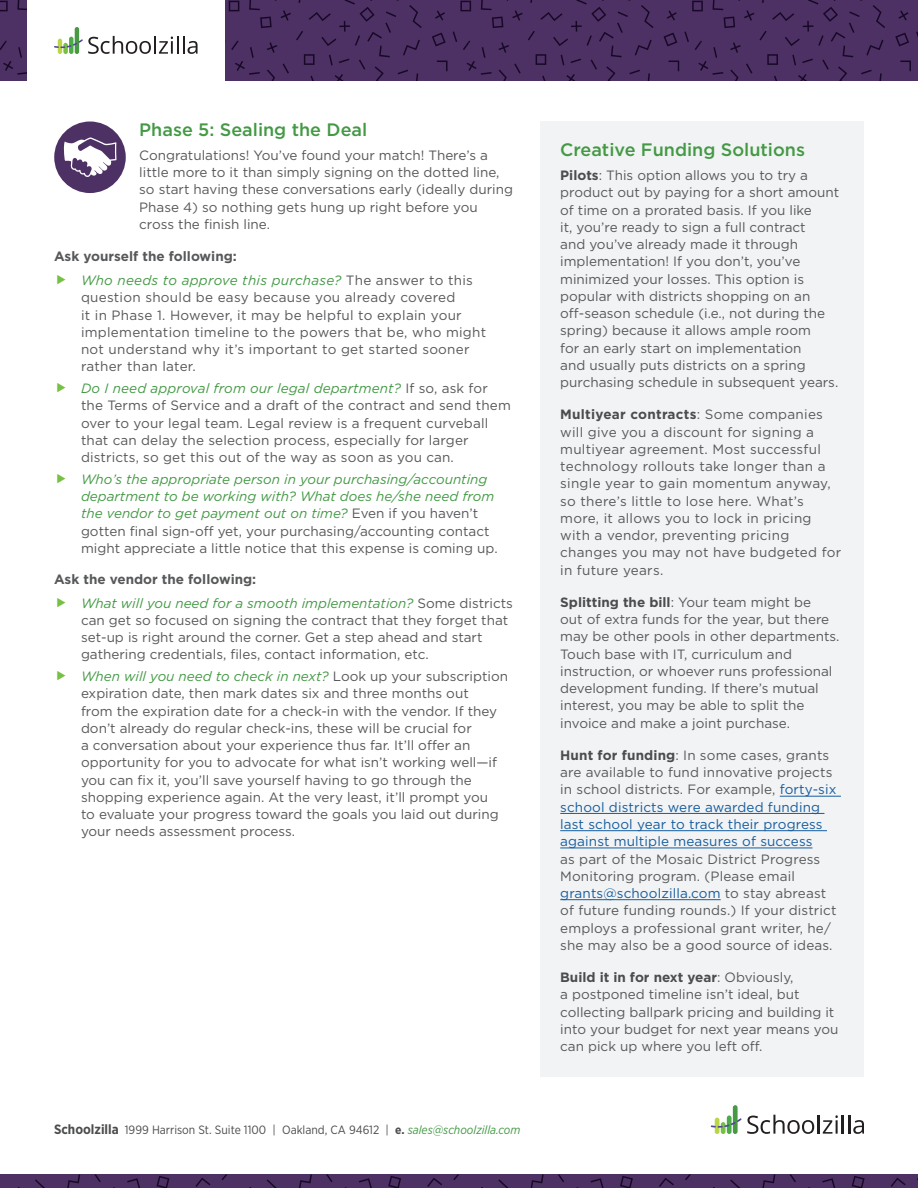
<style>
.page{position:relative;width:918px;height:1188px;background:#fff}
.page>*{position:absolute;margin:0;border:0;box-sizing:border-box;transform-origin:0 0}
.t1{font:500 18px "Gotham";color:#439944}
.t2{font:13.5px/17.2px "Gotham";color:#57585a}
.t3{font:13.5px/17.2px "Gotham";letter-spacing:.02em;color:#57585a}
.t4{font:italic 13.5px/17.2px "Gotham";color:#439944}
.t5{font:13.5px/17.2px "Gotham";letter-spacing:.01em;color:#175d9e}
.t6{font:italic 13.5px/24px "Gotham";letter-spacing:.02em;color:#439944}
.t7{font:12px "Gotham Narrow";color:#4b4c4d}
.s1{font-weight:700;font-style:normal;color:#57585a}
.s2{font-style:normal;color:#57585a}
.s3{font-style:italic;color:#439944}
.s4{font-weight:700;font-size:13.5px}
.s5{font-weight:700}
.s6{font-weight:700;color:#4b4c4d}
.s7{color:#57585a}
.s8{color:#175d9e}
</style>
<div class="page">
<div style="left:0;top:0;width:918px;height:81px;background:#4e3164"></div>
<div style="left:0;top:1174px;width:918px;height:14px;background:#4e3164"></div>
<svg style="left:0;top:0;width:422px;height:81px"></svg>
<div style="left:733px;top:1105px;width:5px;height:29px;background:#489944;border-radius:2px"></div>
<svg style="left:711px;top:1115px;width:153px;height:19px"></svg>
<div style="left:54px;top:121px;width:72px;height:72px;background:#4e3164;border-radius:50%"></div>
<div style="left:540px;top:122px;width:324px;height:955px;background:#f2f3f4"></div>
<hr style="left:780px;top:796px;width:61px;height:1px;background:#175d9e">
<hr style="left:560px;top:813px;width:264px;height:1px;background:#175d9e">
<hr style="left:560px;top:830px;width:267px;height:1px;background:#175d9e">
<hr style="left:560px;top:848px;width:252px;height:1px;background:#175d9e">
<hr style="left:560px;top:899px;width:161px;height:1px;background:#175d9e">
<svg style="left:63px;top:137px;width:54px;height:40px"></svg>
<h1 class="t1" style="left:139px;top:118px;width:229px">Phase 5: Sealing the Deal</h1>
<p class="t2" style="left:139px;top:146px;width:375px">Congratulations! You’ve found your match! There’s a little more to it than simply signing on the dotted line, so start having these conversations early (ideally during Phase 4) so nothing gets hung up right before you cross the finish line.</p>
<p class="t6" style="left:81px;top:244px;width:393px;text-indent:-27px"><span class="s1">Ask yourself the following:<br></span>Who needs to approve this purchase? <span class="s2">The answer to this</span></p>
<p class="t3" style="left:81px;top:289px;width:407px">question should be easy because you already covered<br>it in Phase 1. However, it may be helpful to explain your implementation timeline to the powers that be, who might not understand why it’s important to get started sooner rather than later.</p>
<p class="t2" style="left:81px;top:379px;width:431px"><span class="s3">Do I need approval from our legal department?</span> If so, ask for the Terms of Service and a draft of the contract and send them over to your legal team. Legal review is a frequent curveball that can delay the selection process, especially for larger districts, so get this out of the way as soon as you can.</p>
<p class="t4" style="left:81px;top:470px;width:418px">Who’s the appropriate person in your purchasing/accounting department to be working with? What does he/she need from the vendor to get payment out on time? <span class="s2">Even if you haven’t gotten final sign-off yet, your purchasing/accounting contact might appreciate a little notice that this expense is coming up.</span></p>
<p class="t4" style="left:81px;top:567px;width:434px;line-height:24px;text-indent:-27px"><span class="s1">Ask the vendor the following:<br></span>What will you need for a smooth implementation? <span class="s2">Some districts</span></p>
<p class="t2" style="left:81px;top:611px;width:429px">can get so focused on signing the contract that they forget that set-up is right around the corner. Get a step ahead and start gathering credentials, files, contact information, etc.</p>
<p class="t2" style="left:81px;top:667px;width:429px"><span class="s3">When will you need to check in next?</span> Look up your subscription expiration date, then mark dates six and three months out<br>from the expiration date for a check-in with the vendor. If they don’t already do regular check-ins, these will be crucial for<br>a conversation about your experience thus far. It’ll offer an opportunity for you to advocate for what isn’t working well—if you can fix it, you’ll save yourself having to go through the shopping experience again. At the very least, it’ll prompt you<br>to evaluate your progress toward the goals you laid out during your needs assessment process.</p>
<p class="t7" style="left:54px;top:1122px;width:468px"><span class="s4">Schoolzilla</span> 1999 Harrison St. Suite 1100 | Oakland, CA 94612 | <span class="s5">e.</span> <span class="s3">sales@schoolzilla.com</span></p>
<h1 class="t1" style="left:560px;top:138px;width:246px">Creative Funding Solutions</h1>
<p class="t2" style="left:560px;top:166px;width:281px"><span class="s6">Pilots</span>: This option allows you to try a product out by paying for a short amount of time on a prorated basis. If you like<br>it, you’re ready to sign a full contract<br>and you’ve already made it through implementation! If you don’t, you’ve minimized your losses. This option is popular with districts shopping on an off-season schedule (i.e., not during the spring) because it allows ample room<br>for an early start on implementation<br>and usually puts districts on a spring purchasing schedule in subsequent years.</p>
<p class="t3" style="left:560px;top:406px;width:283px"><span class="s6">Multiyear contracts</span>: Some companies will give you a discount for signing a multiyear agreement. Most successful technology rollouts take longer than a single year to gain momentum anyway, so there’s little to lose here. What’s more, it allows you to lock in pricing with a vendor, preventing pricing changes you may not have budgeted for in future years.</p>
<p class="t2" style="left:560px;top:593px;width:281px"><span class="s6">Splitting the bill</span>: Your team might be<br>out of extra funds for the year, but there may be other pools in other departments.<br>Touch base with IT, curriculum and instruction, or whoever runs professional development funding. If there’s mutual interest, you may be able to split the invoice and make a joint purchase.</p>
<p class="t5" style="left:560px;top:746px;width:278px"><span class="s6">Hunt for funding</span><span class="s7">: In some cases, grants are available to fund innovative projects in school districts. For example,</span> forty-six school districts were awarded funding last school year to track their progress against multiple measures of success</p>
<p class="t2" style="left:560px;top:850px;width:278px">as part of the Mosaic District Progress Monitoring program. (Please email <span class="s8">grants@schoolzilla.com</span> to stay abreast of future funding rounds.) If your district employs a professional grant writer, he/ she may also be a good source of ideas.</p>
<p class="t2" style="left:560px;top:968px;width:280px"><span class="s6">Build it in for next year</span>: Obviously,<br>a postponed timeline isn’t ideal, but collecting ballpark pricing and building it into your budget for next year means you can pick up where you left off.</p>
</div>
